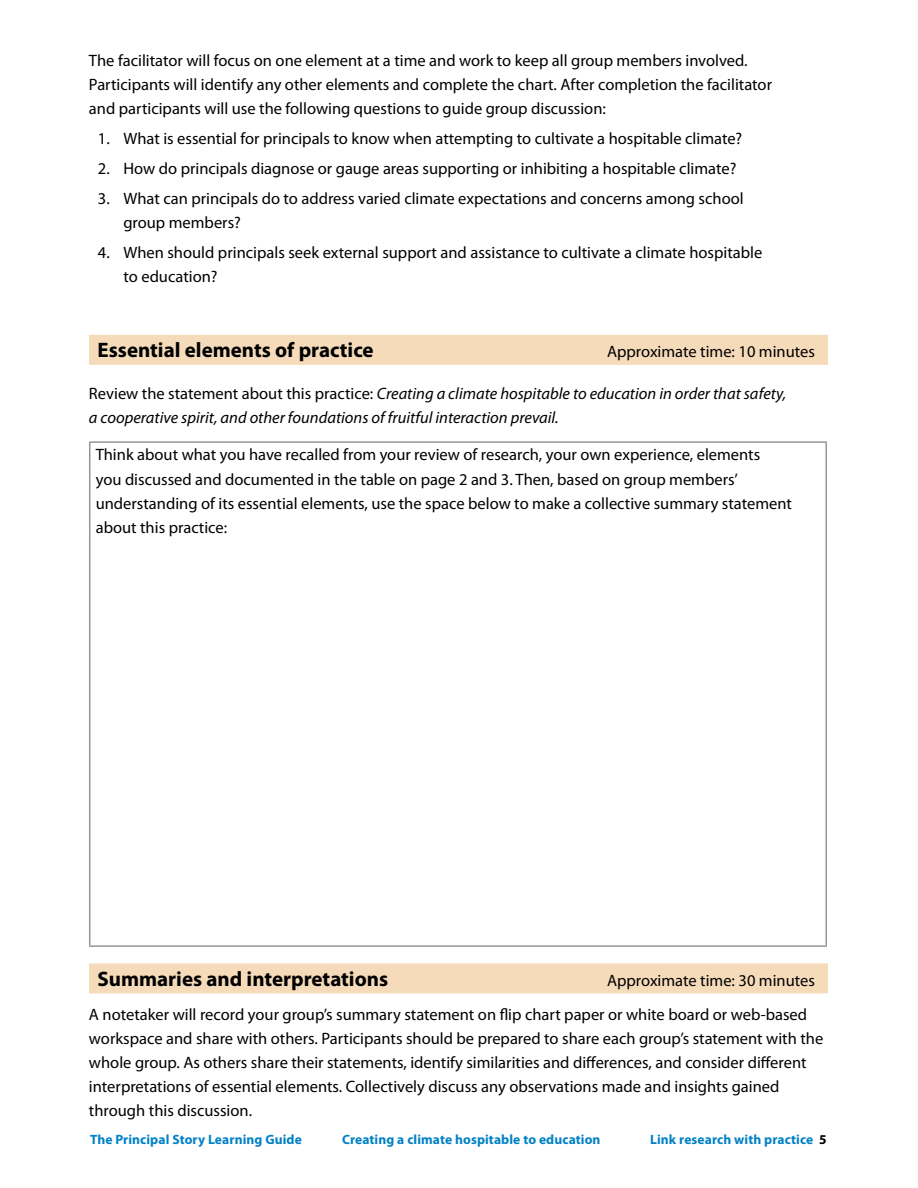
<style>
.page{position:relative;width:918px;height:1188px;background:#fff}
.page>*{position:absolute;margin:0;border:0;box-sizing:border-box;transform-origin:0 0}
.t1{font:700 21px "Myriad Pro";color:#000}
.t2{font:16.5px/24px "Myriad Pro";color:#000}
.t3{font:italic 16.5px/24px "Myriad Pro";color:#000}
.t4{font:700 13.5px "Myriad Pro";letter-spacing:.01em;color:#0081c6}
.s1{font-style:normal}
.s2{color:#000}
</style>
<div class="page">
<div style="left:89px;top:335px;width:739px;height:30px;background:#f6dbba"></div>
<div style="left:89px;top:963px;width:739px;height:30px;background:#f6dbba"></div>
<hr style="left:89px;top:441px;width:738px;height:2px;background:#939598">
<hr style="left:89px;top:443px;width:1px;height:502px;background:#939598">
<hr style="left:825px;top:443px;width:2px;height:502px;background:#939598">
<hr style="left:89px;top:945px;width:738px;height:2px;background:#939598">
<p class="t2" style="left:89px;top:49px;width:685px">The facilitator will focus on one element at a time and work to keep all group members involved.<br>Participants will identify any other elements and complete the chart. After completion the facilitator and participants will use the following questions to guide group discussion:</p>
<p class="t2" style="left:98px;top:127px;width:646px">1. What is essential for principals to know when attempting to cultivate a hospitable climate?</p>
<p class="t2" style="left:98px;top:157px;width:640px">2. How do principals diagnose or gauge areas supporting or inhibiting a hospitable climate?</p>
<p class="t2" style="left:123px;top:187px;width:622px;text-indent:-25px">3. What can principals do to address varied climate expectations and concerns among school group members?</p>
<p class="t2" style="left:123px;top:241px;width:640px;text-indent:-25px">4. When should principals seek external support and assistance to cultivate a climate hospitable to education?</p>
<p class="t1" style="left:97px;top:337px;width:278px">Essential elements of practice</p>
<p class="t2" style="left:607px;top:340px;width:209px">Approximate time: 10 minutes</p>
<p class="t3" style="left:89px;top:382px;width:699px"><span class="s1">Review the statement about this practice:</span> Creating a climate hospitable to education in order that safety, a cooperative spirit, and other foundations of fruitful interaction prevail.</p>
<p class="t2" style="left:96px;top:443px;width:698px">Think about what you have recalled from your review of research, your own experience, elements<br>you discussed and documented in the table on page 2 and 3. Then, based on group members’ understanding of its essential elements, use the space below to make a collective summary statement about this practice:</p>
<p class="t1" style="left:97px;top:965px;width:292px">Summaries and interpretations</p>
<p class="t2" style="left:89px;top:963px;width:728px;line-height:34.5px;text-indent:518px">Approximate time: 30 minutes<br>A notetaker will record your group’s summary statement on flip chart paper or white board or web-based</p>
<p class="t2" style="left:89px;top:1027px;width:736px">workspace and share with others. Participants should be prepared to share each group’s statement with the whole group. As others share their statements, identify similarities and differences, and consider different interpretations of essential elements. Collectively discuss any observations made and insights gained through this discussion.</p>
<p class="t4" style="left:90px;top:1131px;width:213px">The Principal Story Learning Guide</p>
<p class="t4" style="left:342px;top:1131px;width:260px">Creating a climate hospitable to education</p>
<p class="t4" style="left:650px;top:1131px;width:178px">Link research with practice <span class="s2">5</span></p>
</div>
